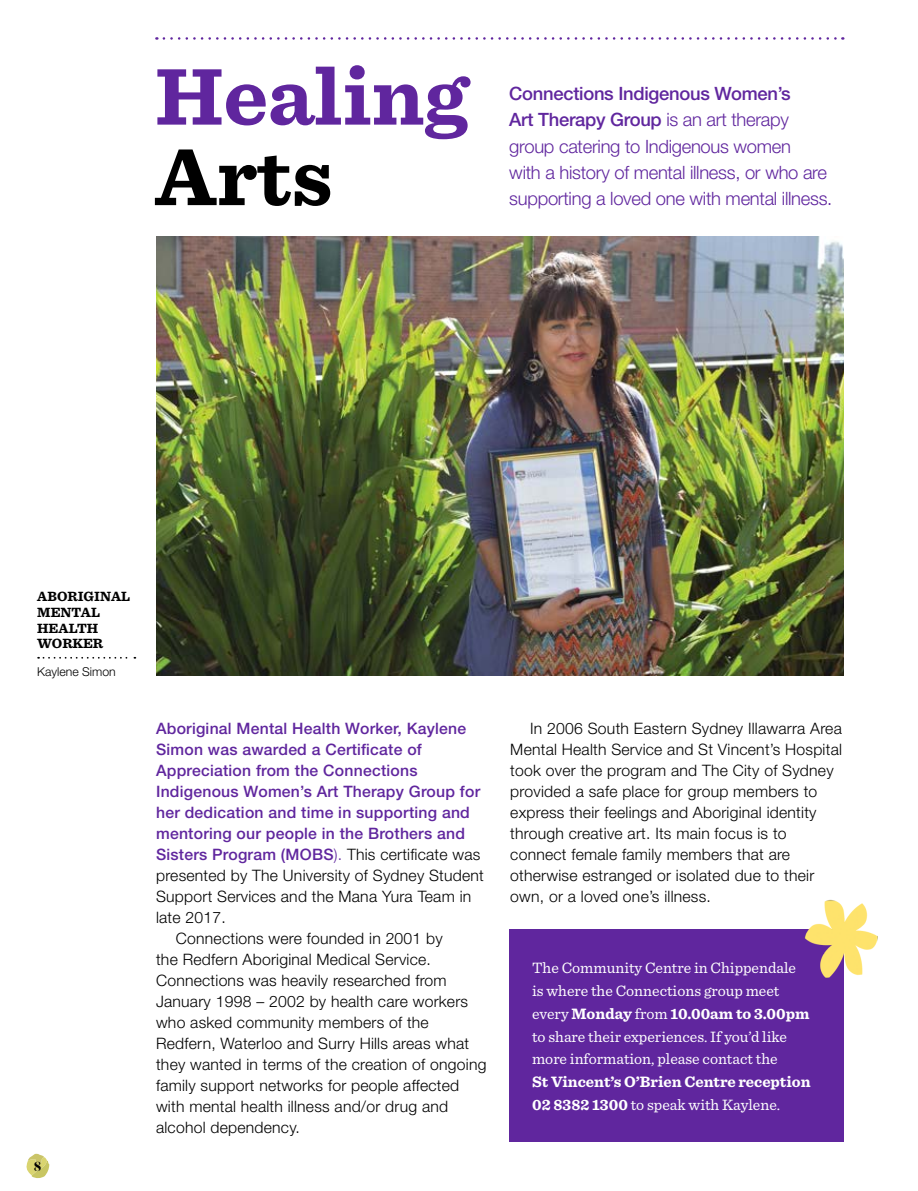
<style>
.page{position:relative;width:918px;height:1191px;background:#fff}
.page>*{position:absolute;margin:0;border:0;box-sizing:border-box;transform-origin:0 0}
.t1{font:700 84px "Sentinel";color:#60269e}
.t2{font:700 84px "Sentinel";color:#000}
.t3{font:300 18.38px/26.2px "Helvetica Neue LT Std";letter-spacing:-.015em;color:#60269e}
.t4{font:300 15.75px/21px "Helvetica Neue LT Std";letter-spacing:.015em;color:#000}
.t5{font:500 15.75px "Helvetica Neue LT Std";letter-spacing:.015em;color:#60269e}
.t6{font:15.75px/22.8px "Sentinel";color:#fff}
.t7{font:700 15.75px/22.8px "Sentinel";color:#fff}
.t8{font:700 14.53px "Dala Floda";color:#000}
.t9{font:700 14px/15.8px "Sentinel";color:#000}
.t10{font:300 12.25px "Helvetica Neue LT Std";color:#000}
.s1{font-weight:500}
.s2{font-weight:300}
.s3{font-weight:300;color:#000}
.s4{font-weight:700}
.s5{font-weight:400}
</style>
<div class="page">
<img style="left:156px;top:237px;width:687px;height:439px">
<svg style="left:26px;top:1153px;width:23px;height:25px"></svg>
<svg style="left:38px;top:657px;width:97px;height:1px"></svg>
<svg style="left:164px;top:37px;width:679px;height:3px"></svg>
<div style="left:509px;top:929px;width:334px;height:212px;background:#60269e"></div>
<img style="left:804px;top:899px;width:74px;height:81px">
<h1 class="t1" style="left:155px;top:30px;width:315px">Healing</h1>
<h1 class="t2" style="left:155px;top:111px;width:179px">Arts</h1>
<p class="t3" style="left:509px;top:80px;width:324px"><span class="s1">Connections Indigenous Women’s<br>Art Therapy Group</span> is an art therapy group catering to Indigenous women<br>with a history of mental illness, or who are supporting a loved one with mental illness.</p>
<p class="t9" style="left:37px;top:588px;width:94px">ABORIGINAL<br>MENTAL<br>HEALTH<br>WORKER</p>
<p class="t10" style="left:37px;top:664px;width:80px">Kaylene Simon</p>
<p class="t8" style="left:34px;top:1156px;width:8px">8</p>
<p class="t5" style="left:156px;top:719px;width:312px">Aboriginal Mental Health Worker, Kaylene</p>
<p class="t5" style="left:156px;top:740px;width:267px">Simon was awarded a Certificate of</p>
<p class="t5" style="left:156px;top:761px;width:263px">Appreciation from the Connections</p>
<p class="t5" style="left:156px;top:782px;width:326px">Indigenous Women’s Art Therapy Group for</p>
<p class="t5" style="left:156px;top:803px;width:315px">her dedication and time in supporting and</p>
<p class="t5" style="left:156px;top:824px;width:310px">mentoring our people in the Brothers and</p>
<p class="t5" style="left:156px;top:845px;width:326px">Sisters Program (MOBS<span class="s2">).</span> <span class="s3">This certificate was</span></p>
<p class="t4" style="left:156px;top:865px;width:329px">presented by The University of Sydney Student</p>
<p class="t4" style="left:156px;top:886px;width:317px">Support Services and the Mana Yura Team in</p>
<p class="t4" style="left:156px;top:907px;width:71px">late 2017.</p>
<p class="t4" style="left:176px;top:928px;width:268px">Connections were founded in 2001 by</p>
<p class="t4" style="left:156px;top:949px;width:276px">the Redfern Aboriginal Medical Service.</p>
<p class="t4" style="left:156px;top:970px;width:292px">Connections was heavily researched from</p>
<p class="t4" style="left:156px;top:991px;width:314px">January 1998 – 2002 by health care workers</p>
<p class="t4" style="left:156px;top:1012px;width:274px">who asked community members of the</p>
<p class="t4" style="left:156px;top:1033px;width:314px">Redfern, Waterloo and Surry Hills areas what</p>
<p class="t4" style="left:156px;top:1054px;width:332px">they wanted in terms of the creation of ongoing</p>
<p class="t4" style="left:156px;top:1075px;width:305px">family support networks for people affected</p>
<p class="t4" style="left:156px;top:1096px;width:294px">with mental health illness and/or drug and</p>
<p class="t4" style="left:156px;top:1117px;width:145px">alcohol dependency.</p>
<p class="t4" style="left:510px;top:718px;width:333px;text-indent:20px">In 2006 South Eastern Sydney Illawarra Area Mental Health Service and St Vincent’s Hospital took over the program and The City of Sydney provided a safe place for group members to express their feelings and Aboriginal identity through creative art. Its main focus is to connect female family members that are otherwise estranged or isolated due to their own, or a loved one’s illness.</p>
<p class="t6" style="left:532px;top:955px;width:279px">The Community Centre in Chippendale is where the Connections group meet every <span class="s4">Monday</span> from <span class="s4">10.00am to 3.00pm </span>to share their experiences. If you’d like more information, please contact the</p>
<p class="t7" style="left:532px;top:1069px;width:280px">St Vincent’s O’Brien Centre reception<br>02 8382 1300 <span class="s5">to speak with Kaylene.</span></p>
</div>
